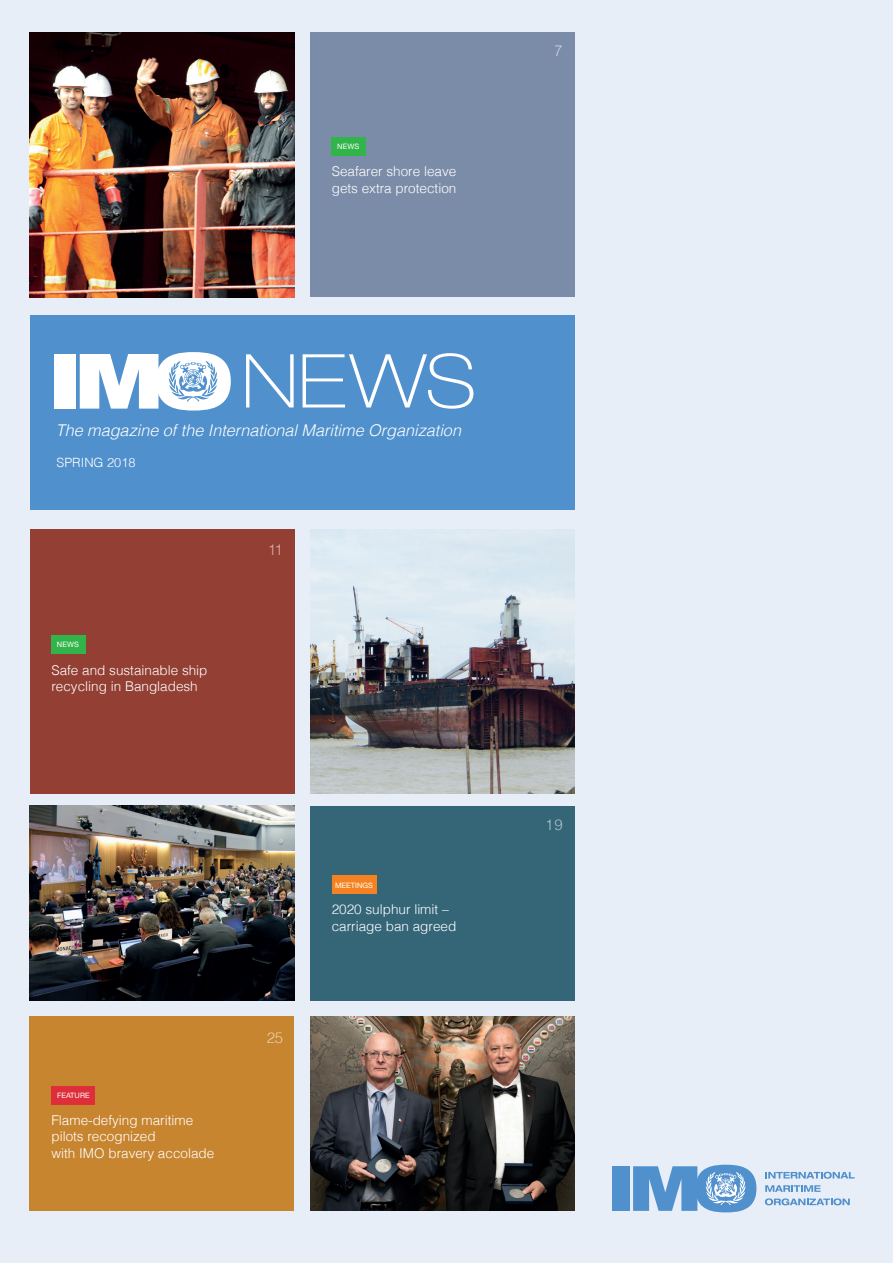
<style>
.page{position:relative;width:893px;height:1263px;background:#e7eef8}
.page>*{position:absolute;margin:0;border:0;box-sizing:border-box;transform-origin:0 0}
.t1{font:italic 300 16.2px "Helvetica";color:#fff}
.t2{font:300 15px "Helvetica";color:#fff}
.t3{font:300 13.5px/16.5px "Helvetica";color:#fff}
.t4{font:300 12.75px "Helvetica";color:#fff}
.t5{font:7.5px "Helvetica Neue";letter-spacing:.01em;color:#fff}
</style>
<div class="page">
<div style="left:310px;top:32px;width:265px;height:265px;background:#7b8ca8"></div>
<div style="left:332px;top:137px;width:34px;height:18px;background:#31b44a"></div>
<div style="left:310px;top:806px;width:264px;height:194px;background:#346678"></div>
<div style="left:612px;top:1166px;width:18px;height:45px;background:#5090cc"></div>
<svg style="left:633px;top:1166px;width:64px;height:45px"></svg>
<div style="left:695px;top:1165px;width:61px;height:47px;background:#5090cc;border-radius:50%"></div>
<svg style="left:706px;top:1172px;width:39px;height:33px"></svg>
<svg style="left:765px;top:1172px;width:90px;height:7px"></svg>
<svg style="left:765px;top:1185px;width:55px;height:7px"></svg>
<svg style="left:765px;top:1198px;width:85px;height:7px"></svg>
<img style="left:30px;top:806px;width:264px;height:194px">
<img style="left:310px;top:529px;width:265px;height:265px">
<div style="left:30px;top:315px;width:544px;height:195px;background:#5090cc"></div>
<img style="left:30px;top:32px;width:264px;height:265px">
<img style="left:310px;top:1016px;width:265px;height:195px">
<div style="left:30px;top:529px;width:264px;height:265px;background:#933f33"></div>
<div style="left:54px;top:354px;width:22px;height:55px;background:#fff"></div>
<svg style="left:80px;top:354px;width:78px;height:55px"></svg>
<div style="left:156px;top:352px;width:75px;height:58px;background:#fff;border-radius:50%"></div>
<svg style="left:169px;top:361px;width:48px;height:41px"></svg>
<div style="left:30px;top:1016px;width:264px;height:195px;background:#c88530"></div>
<div style="left:51px;top:1086px;width:44px;height:18px;background:#dd2e39"></div>
<div style="left:332px;top:876px;width:44px;height:18px;background:#f58220"></div>
<div style="left:51px;top:635px;width:35px;height:18px;background:#31b44a"></div>
<svg style="left:246px;top:353px;width:227px;height:56px"></svg>
<p class="t5" style="left:337px;top:142px;width:23px">NEWS</p>
<p class="t3" style="left:332px;top:162px;width:126px">Seafarer shore leave gets extra protection</p>
<p class="t2" style="left:555px;top:38px;width:10px">7</p>
<p class="t1" style="left:56px;top:417px;width:407px">The magazine of the International Maritime Organization</p>
<p class="t4" style="left:57px;top:452px;width:80px">SPRING 2018</p>
<p class="t5" style="left:57px;top:640px;width:23px">NEWS</p>
<p class="t3" style="left:51px;top:660px;width:158px">Safe and sustainable ship recycling in Bangladesh</p>
<p class="t2" style="left:267px;top:537px;width:17px">11</p>
<p class="t5" style="left:57px;top:1091px;width:34px">FEATURE</p>
<p class="t3" style="left:51px;top:1111px;width:164px">Flame-defying maritime pilots recognized<br>with IMO bravery accolade</p>
<p class="t2" style="left:266px;top:1025px;width:18px">25</p>
<p class="t5" style="left:335px;top:881px;width:40px">MEETINGS</p>
<p class="t3" style="left:332px;top:900px;width:126px">2020 sulphur limit – carriage ban agreed</p>
<p class="t2" style="left:546px;top:812px;width:18px">19</p>
</div>
